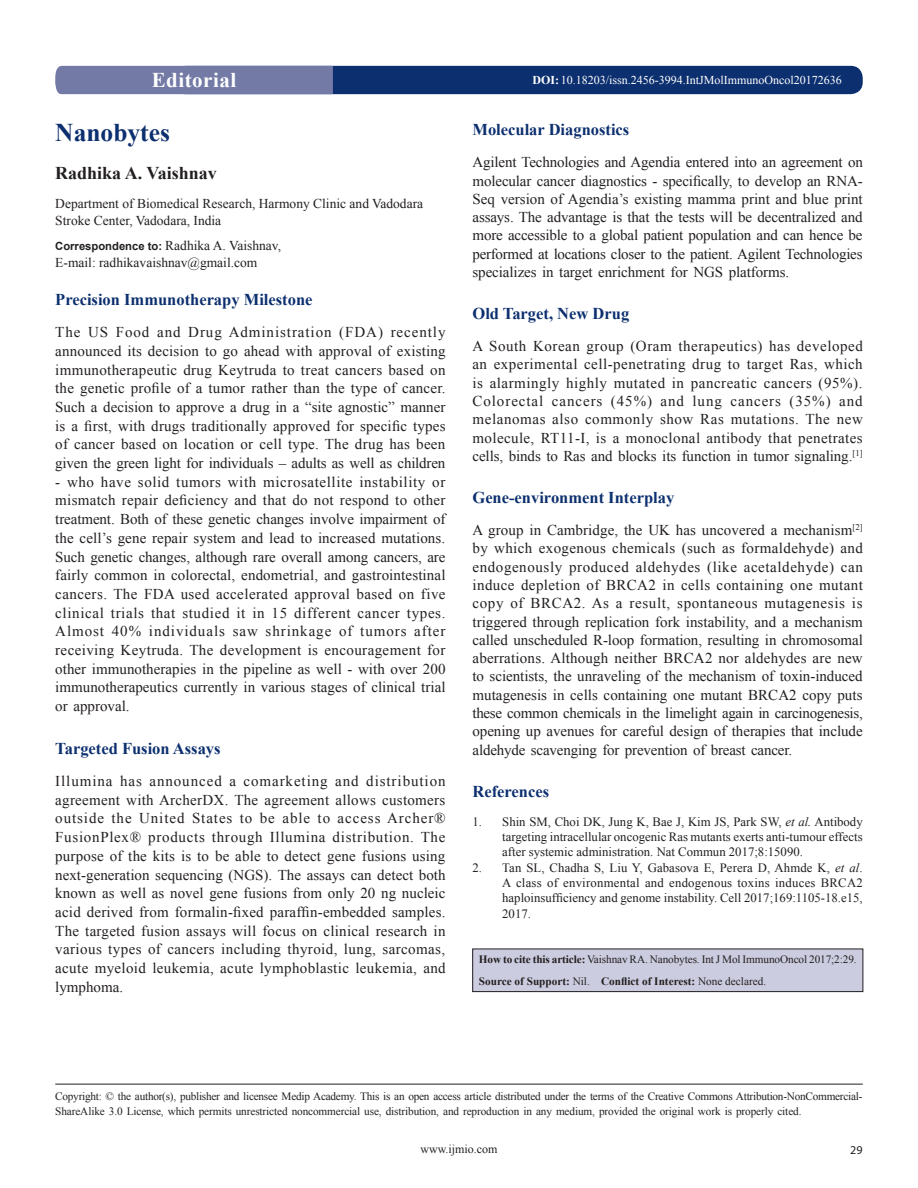
<style>
.page{position:relative;width:918px;height:1188px;background:#fff}
.page>*{position:absolute;margin:0;border:0;box-sizing:border-box;transform-origin:0 0}
.AT{font:700 25.5px "Times New Roman";color:#0c2f6f}
.AH{font:700 21px "Times New Roman";letter-spacing:.025em;color:#fff}
.AU{font:700 18px "Times New Roman";color:#231f20}
.t1{font:700 16.5px "Times New Roman";color:#0c2f6f}
.TX{font:15px/18.8px "Times New Roman";letter-spacing:-.005em;color:#231f20;text-align:justify}
.AFF{font:13.5px/16.6px "Times New Roman";color:#231f20}
.ADD{font:13.5px/16.6px "Times New Roman";color:#231f20}
.REF{font:12.75px/15.3px "Times New Roman";color:#231f20;text-align:justify}
.DOI{font:12px "Times New Roman";color:#fff}
.DOI_WEB{font:12px "Times New Roman";color:#231f20}
.AH-2{font:12px "Myriad Pro";color:#231f20}
.TX-2{font:11.25px/15px "Times New Roman";letter-spacing:-.02em;color:#231f20}
.SRC{font:11.25px "Times New Roman";letter-spacing:-.01em;color:#231f20}
.SRC-2{font:700 11.25px "Times New Roman";color:#231f20}
.s1{font-family:"Helvetica";font-weight:700;font-size:11.25px}
.s2{font-weight:700}
.s3{font-style:italic}
.s4{font-weight:400}
</style>
<div class="page">
<div style="left:174px;top:66px;width:689px;height:28px;background:#0c2f6f;border-radius:12px"></div>
<div style="left:55px;top:66px;width:278px;height:28px;background:#737aa6"></div>
<hr style="left:55px;top:1084px;width:808px;height:1px;background:#231f20">
<div style="left:473px;top:949px;width:390px;height:43px;background:#cbccdf"></div>
<div style="left:472px;top:949px;width:391px;height:43px;border:1px solid #231f20"></div>
<p class="AH" style="left:152px;top:65px;width:86px">Editorial</p>
<p class="AT" style="left:55px;top:114px;width:116px">Nanobytes</p>
<p class="AU" style="left:55px;top:160px;width:163px">Radhika A. Vaishnav</p>
<p class="AFF" style="left:55px;top:195px;width:369px">Department of Biomedical Research, Harmony Clinic and Vadodara<br>Stroke Center, Vadodara, India</p>
<p class="ADD" style="left:55px;top:237px;width:227px"><span class="s1">Correspondence to:</span> Radhika A. Vaishnav,<br>E-mail: radhikavaishnav@gmail.com</p>
<h1 class="t1" style="left:55px;top:288px;width:259px">Precision Immunotherapy Milestone</h1>
<p class="TX" style="left:55px;top:322px;width:392px">The US Food and Drug Administration (FDA) recently announced its decision to go ahead with approval of existing immunotherapeutic drug Keytruda to treat cancers based on the genetic profile of a tumor rather than the type of cancer.<br>Such a decision to approve a drug in a “site agnostic” manner is a first, with drugs traditionally approved for specific types of cancer based on location or cell type. The drug has been given the green light for individuals – adults as well as children</p>
<p class="TX" style="left:55px;top:472px;width:392px">- who have solid tumors with microsatellite instability or mismatch repair deficiency and that do not respond to other treatment. Both of these genetic changes involve impairment of the cell’s gene repair system and lead to increased mutations.<br>Such genetic changes, although rare overall among cancers, are fairly common in colorectal, endometrial, and gastrointestinal cancers. The FDA used accelerated approval based on five clinical trials that studied it in 15 different cancer types.<br>Almost 40% individuals saw shrinkage of tumors after receiving Keytruda. The development is encouragement for other immunotherapies in the pipeline as well - with over 200 immunotherapeutics currently in various stages of clinical trial or approval.</p>
<h1 class="t1" style="left:55px;top:736px;width:167px">Targeted Fusion Assays</h1>
<p class="TX" style="left:55px;top:771px;width:392px">Illumina has announced a comarketing and distribution agreement with ArcherDX. The agreement allows customers outside the United States to be able to access Archer® FusionPlex® products through Illumina distribution. The purpose of the kits is to be able to detect gene fusions using next-generation sequencing (NGS). The assays can detect both known as well as novel gene fusions from only 20 ng nucleic acid derived from formalin-fixed paraffin-embedded samples.<br>The targeted fusion assays will focus on clinical research in various types of cancers including thyroid, lung, sarcomas, acute myeloid leukemia, acute lymphoblastic leukemia, and lymphoma.</p>
<p class="DOI" style="left:532px;top:71px;width:311px"><span class="s2">DOI:</span> 10.18203/issn.2456-3994.IntJMolImmunoOncol20172636</p>
<h1 class="t1" style="left:472px;top:118px;width:158px">Molecular Diagnostics</h1>
<p class="TX" style="left:472px;top:153px;width:392px;line-height:18.3px">Agilent Technologies and Agendia entered into an agreement on molecular cancer diagnostics - specifically, to develop an RNA-Seq version of Agendia’s existing mamma print and blue print assays. The advantage is that the tests will be decentralized and more accessible to a global patient population and can hence be performed at locations closer to the patient. Agilent Technologies specializes in target enrichment for NGS platforms.</p>
<h1 class="t1" style="left:472px;top:302px;width:158px">Old Target, New Drug</h1>
<p class="TX" style="left:472px;top:336px;width:392px;line-height:18.3px">A South Korean group (Oram therapeutics) has developed an experimental cell-penetrating drug to target Ras, which is alarmingly highly mutated in pancreatic cancers (95%).<br>Colorectal cancers (45%) and lung cancers (35%) and melanomas also commonly show Ras mutations. The new molecule, RT11-I, is a monoclonal antibody that penetrates cells, binds to Ras and blocks its function in tumor signaling.<sup>[1]</sup></p>
<h1 class="t1" style="left:472px;top:486px;width:203px">Gene-environment Interplay</h1>
<p class="TX" style="left:472px;top:520px;width:392px;line-height:18.3px">A group in Cambridge, the UK has uncovered a mechanism<sup>[2] </sup>by which exogenous chemicals (such as formaldehyde) and endogenously produced aldehydes (like acetaldehyde) can induce depletion of BRCA2 in cells containing one mutant copy of BRCA2. As a result, spontaneous mutagenesis is triggered through replication fork instability, and a mechanism called unscheduled R-loop formation, resulting in chromosomal aberrations. Although neither BRCA2 nor aldehydes are new to scientists, the unraveling of the mechanism of toxin-induced mutagenesis in cells containing one mutant BRCA2 copy puts these common chemicals in the limelight again in carcinogenesis, opening up avenues for careful design of therapies that include aldehyde scavenging for prevention of breast cancer.</p>
<h1 class="t1" style="left:473px;top:779px;width:78px">References</h1>
<p class="REF" style="left:502px;top:813px;width:362px;text-indent:-30px">1. Shin SM, Choi DK, Jung K, Bae J, Kim JS, Park SW, <span class="s3">et al.</span> Antibody targeting intracellular oncogenic Ras mutants exerts anti-tumour effects after systemic administration. Nat Commun 2017;8:15090.</p>
<p class="REF" style="left:502px;top:859px;width:362px;text-indent:-30px">2. Tan SL, Chadha S, Liu Y, Gabasova E, Perera D, Ahmde K, <span class="s3">et al</span>.<br>A class of environmental and endogenous toxins induces BRCA2 haploinsufficiency and genome instability. Cell 2017;169:1105-18.e15, 2017.</p>
<p class="SRC" style="left:479px;top:951px;width:379px"><span class="s2">How to cite this article:</span> Vaishnav RA. Nanobytes. Int J Mol ImmunoOncol 2017;2:29.</p>
<p class="SRC-2" style="left:479px;top:974px;width:289px">Source of Support: <span class="s4">Nil.</span> Conflict of Interest: <span class="s4">None declared.</span></p>
<p class="TX-2" style="left:55px;top:1088px;width:809px">Copyright: © the author(s), publisher and licensee Medip Academy. This is an open access article distributed under the terms of the Creative Commons Attribution-NonCommercial-<br>ShareAlike 3.0 License, which permits unrestricted noncommercial use, distribution, and reproduction in any medium, provided the original work is properly cited.</p>
<p class="DOI_WEB" style="left:420px;top:1140px;width:79px">www.ijmio.com</p>
<p class="AH-2" style="left:850px;top:1142px;width:14px">29</p>
</div>
